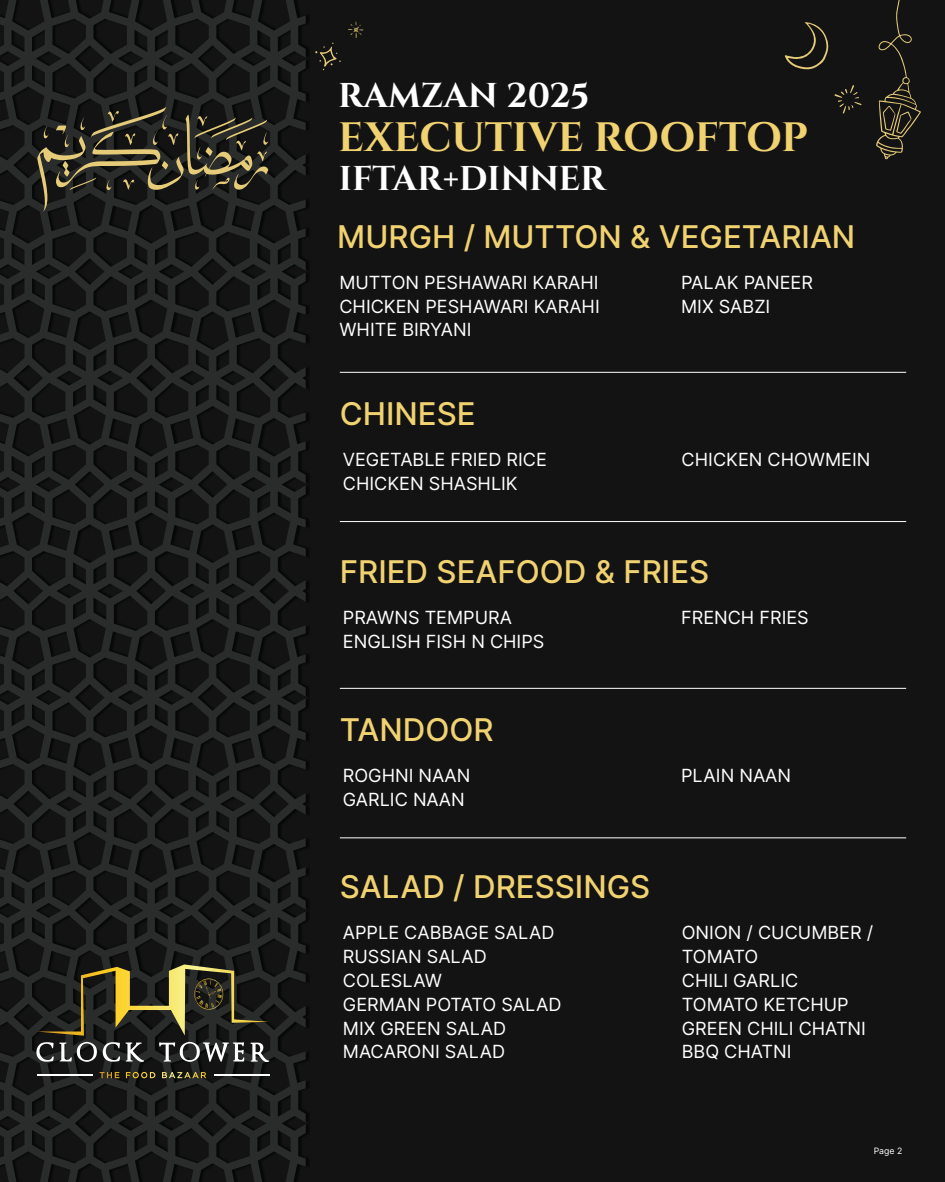
<style>
.page{position:relative;width:945px;height:1182px;background:#fff}
.page>*{position:absolute;margin:0;border:0;box-sizing:border-box;transform-origin:0 0}
.t1{font:700 40.95px "Cinzel";color:#f1d271}
.t2{font:700 34.39px "Cinzel";color:#fff}
.t3{font:500 31.32px "Inter";color:#f1d271}
.t4{font:18.11px/23.9px "Inter";color:#fff}
.t5{font:8.75px "Inter";color:#fff}
</style>
<div class="page">
<div style="left:0;top:0;width:945px;height:1181px;background:#131313"></div>
<svg style="left:0;top:0;width:306px;height:1181px"></svg>
<svg style="left:876px;top:0;width:45px;height:159px"></svg>
<svg style="left:785px;top:22px;width:44px;height:48px"></svg>
<svg style="left:834px;top:85px;width:28px;height:28px"></svg>
<svg style="left:315px;top:42px;width:26px;height:28px"></svg>
<svg style="left:348px;top:21px;width:15px;height:17px"></svg>
<hr style="left:214px;top:1074px;width:55px;height:1px;background:#fff">
<hr style="left:37px;top:1074px;width:55px;height:1px;background:#fff">
<svg style="left:103px;top:1042px;width:41px;height:19px"></svg>
<svg style="left:250px;top:1042px;width:19px;height:19px"></svg>
<svg style="left:36px;top:1041px;width:61px;height:20px"></svg>
<svg style="left:159px;top:1041px;width:85px;height:20px"></svg>
<svg style="left:100px;top:1071px;width:19px;height:7px"></svg>
<svg style="left:126px;top:1071px;width:29px;height:7px"></svg>
<svg style="left:162px;top:1071px;width:44px;height:7px"></svg>
<svg style="left:37px;top:964px;width:232px;height:71px"></svg>
<hr style="left:340px;top:372px;width:566px;height:1px;background:#fff">
<hr style="left:340px;top:521px;width:566px;height:1px;background:#fff">
<hr style="left:340px;top:688px;width:566px;height:1px;background:#fff">
<hr style="left:340px;top:837px;width:566px;height:1px;background:#fff">
<svg style="left:37px;top:107px;width:231px;height:104px"></svg>
<h2 class="t2" style="left:338px;top:74px;width:253px">RAMZAN 2025</h2>
<h1 class="t1" style="left:338px;top:112px;width:471px">EXECUTIVE ROOFTOP</h1>
<h2 class="t2" style="left:339px;top:158px;width:268px">IFTAR+DINNER</h2>
<h3 class="t3" style="left:337px;top:213px;width:520px">MURGH / MUTTON &amp; VEGETARIAN</h3>
<p class="t4" style="left:339px;top:270px;width:262px;text-align:justify">MUTTON PESHAWARI KARAHI CHICKEN PESHAWARI KARAHI WHITE BIRYANI</p>
<p class="t4" style="left:681px;top:270px;width:133px">PALAK PANEER<br>MIX SABZI</p>
<h3 class="t3" style="left:340px;top:391px;width:137px">CHINESE</h3>
<p class="t4" style="left:343px;top:447px;width:205px">VEGETABLE FRIED RICE<br>CHICKEN SHASHLIK</p>
<p class="t4" style="left:682px;top:447px;width:190px">CHICKEN CHOWMEIN</p>
<h3 class="t3" style="left:340px;top:549px;width:371px">FRIED SEAFOOD &amp; FRIES</h3>
<p class="t4" style="left:343px;top:605px;width:203px">PRAWNS TEMPURA<br>ENGLISH FISH N CHIPS</p>
<p class="t4" style="left:681px;top:605px;width:129px">FRENCH FRIES</p>
<h3 class="t3" style="left:340px;top:707px;width:155px">TANDOOR</h3>
<p class="t4" style="left:343px;top:763px;width:129px">ROGHNI NAAN<br>GARLIC NAAN</p>
<p class="t4" style="left:681px;top:763px;width:112px">PLAIN NAAN</p>
<h3 class="t3" style="left:340px;top:863px;width:312px">SALAD / DRESSINGS</h3>
<p class="t4" style="left:343px;top:919px;width:220px">APPLE CABBAGE SALAD<br>RUSSIAN SALAD<br>COLESLAW<br>GERMAN POTATO SALAD<br>MIX GREEN SALAD<br>MACARONI SALAD</p>
<p class="t4" style="left:682px;top:919px;width:193px">ONION / CUCUMBER /<br>TOMATO<br>CHILI GARLIC<br>TOMATO KETCHUP<br>GREEN CHILI CHATNI<br>BBQ CHATNI</p>
<p class="t5" style="left:874px;top:1144px;width:30px">Page 2</p>
</div>
